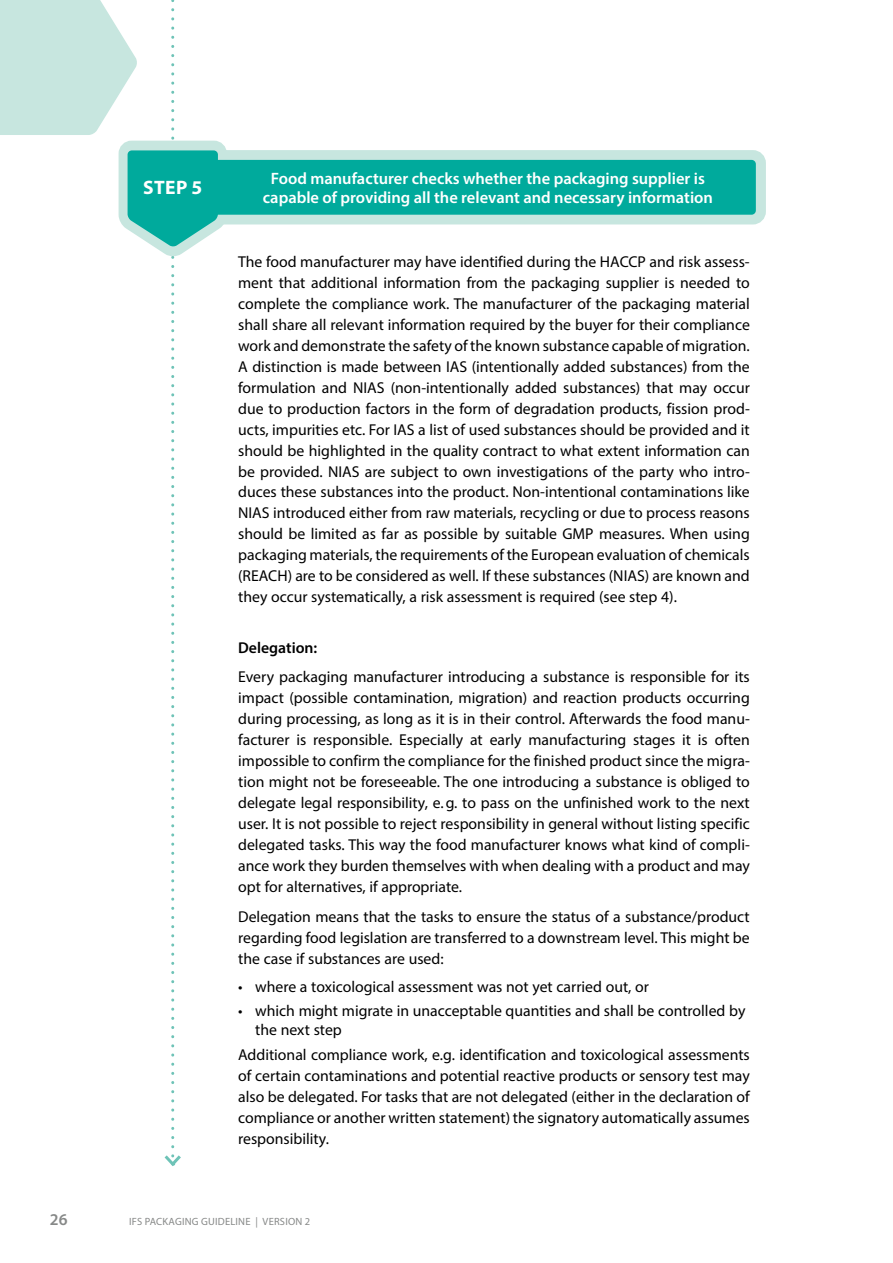
<style>
.page{position:relative;width:893px;height:1263px;background:#fff}
.page>*{position:absolute;margin:0;border:0;box-sizing:border-box;transform-origin:0 0}
.t1{font:700 19.5px "Myriad Pro";color:#fff}
.t2{font:600 16.5px/19.8px "Myriad Pro";color:#fff;text-align:center}
.t3{font:600 16.5px "Myriad Pro";color:#878988}
.t4{font:15.75px/21px "Myriad Pro";color:#000;text-align:justify}
.t5{font:600 15.75px "Myriad Pro";color:#000}
.t6{font:10.5px "Myriad Pro";letter-spacing:.02em;color:#878988}
</style>
<div class="page">
<div style="left:194px;top:150px;width:572px;height:74px;border:18px solid #c7e6df;border-radius:4px"></div>
<div style="left:202px;top:160px;width:554px;height:55px;background:#00aa9c;border-radius:4px"></div>
<svg style="left:0;top:0;width:241px;height:1166px"></svg>
<p class="t1" style="left:143px;top:177px;width:61px">STEP 5</p>
<p class="t2" style="left:263px;top:168px;width:452px">Food manufacturer checks whether the packaging supplier is capable of providing all the relevant and necessary information</p>
<p class="t4" style="left:238px;top:250px;width:513px">The food manufacturer may have identified during the HACCP and risk assess&shy;ment that additional information from the packaging supplier is needed to complete the compliance work. The manufacturer of the packaging material shall share all relevant information required by the buyer for their compliance work and demonstrate the safety of the known substance capable of migration.<br>A distinction is made between IAS (intentionally added substances) from the formulation and NIAS (non-intentionally added substances) that may occur due to production factors in the form of degradation products, fission prod&shy;ucts, impurities etc. For IAS a list of used substances should be provided and it should be highlighted in the quality contract to what extent information can be provided. NIAS are subject to own investigations of the party who intro&shy;duces these substances into the product. Non-intentional contaminations like NIAS introduced either from raw materials, recycling or due to process reasons should be limited as far as possible by suitable GMP measures. When using packaging materials, the requirements of the European evaluation of chemicals (REACH) are to be considered as well. If these substances (NIAS) are known and they occur systematically, a risk assessment is required (see step 4).</p>
<p class="t5" style="left:238px;top:638px;width:81px">Delegation:</p>
<p class="t4" style="left:238px;top:666px;width:513px">Every packaging manufacturer introducing a substance is responsible for its impact (possible contamination, migration) and reaction products occurring during processing, as long as it is in their control. Afterwards the food manu&shy;facturer is responsible. Especially at early manufacturing stages it is often impossible to confirm the compliance for the finished product since the migra&shy;tion might not be foreseeable. The one introducing a substance is obliged to delegate legal responsibility, e.g. to pass on the unfinished work to the next user. It is not possible to reject responsibility in general without listing specific delegated tasks. This way the food manufacturer knows what kind of compli&shy;ance work they burden themselves with when dealing with a product and may opt for alternatives, if appropriate.</p>
<p class="t4" style="left:238px;top:906px;width:513px">Delegation means that the tasks to ensure the status of a substance/product regarding food legislation are transferred to a downstream level. This might be the case if substances are used:</p>
<p class="t4" style="left:238px;top:976px;width:412px">• where a toxicological assessment was not yet carried out, or</p>
<p class="t4" style="left:255px;top:1000px;width:492px;line-height:19.5px;text-indent:-17px">• which might migrate in unacceptable quantities and shall be controlled by the next step</p>
<p class="t4" style="left:238px;top:1044px;width:513px">Additional compliance work, e.g. identification and toxicological assessments of certain contaminations and potential reactive products or sensory test may also be delegated. For tasks that are not delegated (either in the declaration of compliance or another written statement) the signatory automatically assumes responsibility.</p>
<p class="t3" style="left:50px;top:1209px;width:19px">26</p>
<p class="t6" style="left:129px;top:1215px;width:182px">IFS PACKAGING GUIDELINE | VERSION 2</p>
</div>
